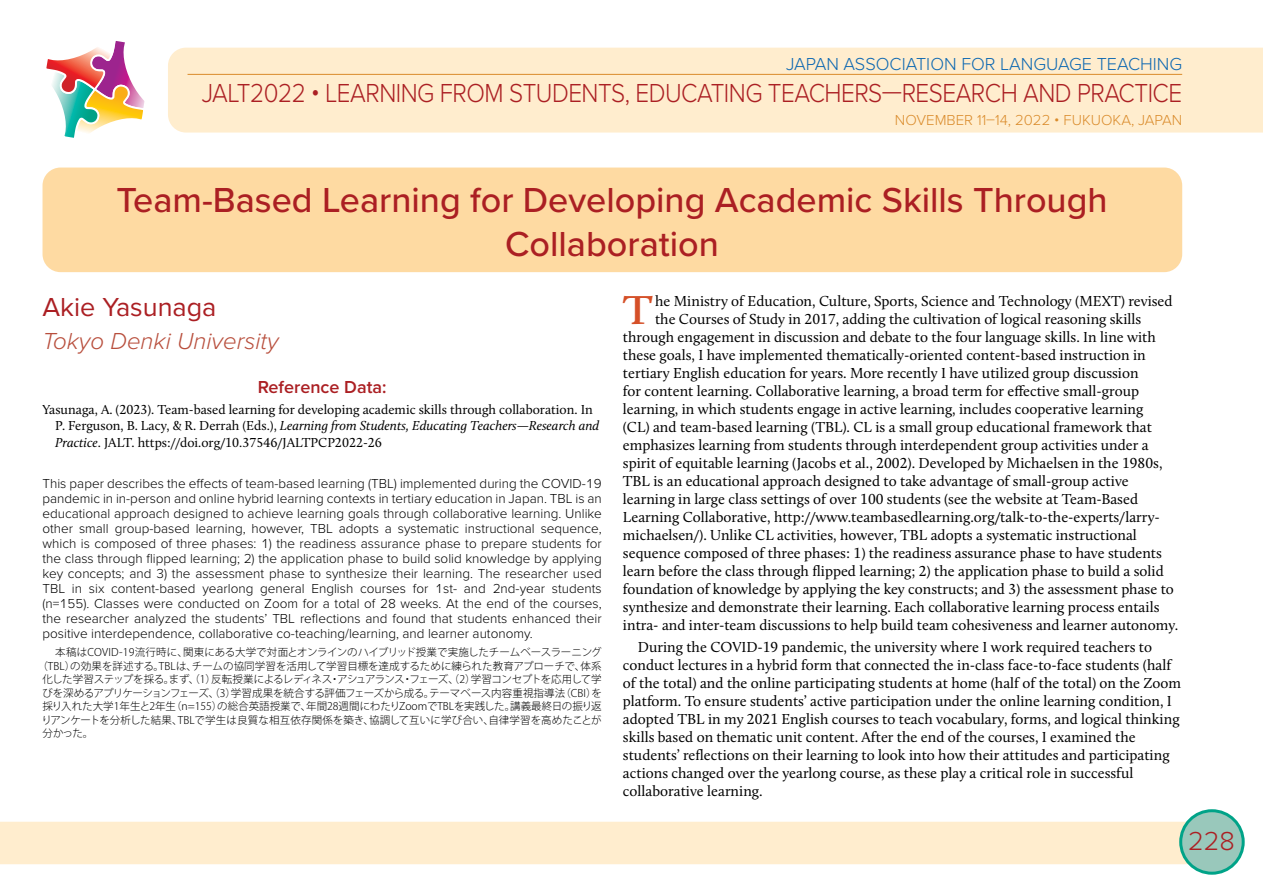
<style>
.page{position:relative;width:1263px;height:893px;background:#fff}
.page>*{position:absolute;margin:0;border:0;box-sizing:border-box;transform-origin:0 0}
.t1{font:600 41.85px "Calluna";color:#d55028;scale:1.1 1}
.t2{font:500 36px/43.2px "Proxima Nova";color:#ab1f23;text-align:center}
.t3{font:300 27px "Proxima Nova";letter-spacing:-.02em;color:#ab1f23;scale:.9 1}
.t4{font:27px "Proxima Nova";color:#ab1f23}
.t5{font:300 27px "Proxima Nova";letter-spacing:-.02em;color:#ab1f23}
.t6{font:italic 300 24px "Proxima Nova";color:#b84e3c}
.t7{font:300 18px "Proxima Nova";color:#0b67b2}
.t8{font:600 18px "Proxima Nova";color:#ab1f23}
.t9{font:15px/18px "Calluna";color:#000}
.t10{font:300 15px "Proxima Nova";color:#da8b2b}
.t11{font:300 13.5px/15px "Proxima Nova";color:#000;text-align:justify}
.t12{font:13.5px/16.5px "Calluna";color:#000}
.t13{font:300 10.5px "Koz Go Pr 6 N";letter-spacing:-.005em;color:#000}
.t14{font:300 10.5px "Koz Go Pr 6 N";letter-spacing:-.05em;color:#000}
.t15{font:300 10.5px "Koz Go Pr 6 N";letter-spacing:.015em;color:#000}
.s1{font-style:italic}
</style>
<div class="page">
<div style="left:168px;top:48px;width:1095px;height:85px;background:#ffedce"></div>
<div style="left:0;top:822px;width:1190px;height:42px;background:#ffedce"></div>
<hr style="left:188px;top:74px;width:994px;height:1px;background:#da8b2b">
<div style="left:1181px;top:811px;width:62px;height:62px;background:#99c8bb;border-radius:50%"></div>
<div style="left:1179px;top:809px;width:66px;height:66px;border:3px solid #00a388;border-radius:50%"></div>
<svg style="left:46px;top:41px;width:99px;height:97px"></svg>
<div style="left:43px;top:168px;width:1139px;height:104px;background:#fedaa2;border-radius:18px"></div>
<p class="t7" style="left:786px;top:51px;width:397px">JAPAN ASSOCIATION FOR LANGUAGE TEACHING</p>
<h3 class="t3" style="left:202px;top:73px;width:1091px">JALT2022 • LEARNING FROM STUDENTS, EDUCATING TEACHERS—RESEARCH AND PRACTICE</h3>
<p class="t10" style="left:895px;top:108px;width:289px">NOVEMBER 11–14, 2022 • FUKUOKA, JAPAN</p>
<h2 class="t2" style="left:117px;top:178px;width:993px">Team-Based Learning for Developing Academic Skills Through<br>Collaboration</h2>
<h3 class="t4" style="left:43px;top:286px;width:176px">Akie Yasunaga</h3>
<h3 class="t6" style="left:43px;top:323px;width:238px">Tokyo Denki University</h3>
<p class="t8" style="left:258px;top:374px;width:130px">Reference Data:</p>
<p class="t12" style="left:55px;top:401px;width:546px;text-indent:-13px">Yasunaga, A. (2023). Team-based learning for developing academic skills through collaboration. In<br>P. Ferguson, B. Lacy, &amp; R. Derrah (Eds.), <span class="s1">Learning from Students, Educating Teachers—Research and<br>Practice</span>. JALT. https://doi.org/10.37546/JALTPCP2022-26</p>
<p class="t11" style="left:43px;top:476px;width:561px">This paper describes the effects of team-based learning (TBL) implemented during the COVID-19 pandemic in in-person and online hybrid learning contexts in tertiary education in Japan. TBL is an educational approach designed to achieve learning goals through collaborative learning. Unlike other small group-based learning, however, TBL adopts a systematic instructional sequence, which is composed of three phases: 1) the readiness assurance phase to prepare students for the class through flipped learning; 2) the application phase to build solid knowledge by applying key concepts; and 3) the assessment phase to synthesize their learning. The researcher used TBL in six content-based yearlong general English courses for 1st- and 2nd-year students (n=155). Classes were conducted on Zoom for a total of 28 weeks. At the end of the courses, the researcher analyzed the students’ TBL reflections and found that students enhanced their positive interdependence, collaborative co-teaching/learning, and learner autonomy.</p>
<p class="t13" style="left:55px;top:646px;width:548px">本稿はCOVID-19流行時に、関東にある大学で対面とオンラインのハイブリッド授業で実施したチームベースラーニング</p>
<p class="t13" style="left:37px;top:660px;width:566px">（TBL）の効果を詳述する。TBLは、チームの協同学習を活用して学習目標を達成するために練られた教育アプローチで、体系</p>
<p class="t14" style="left:43px;top:673px;width:561px">化した学習ステップを採る。まず、（1）反転授業によるレディネス・アシュアランス・フェーズ、（2）学習コンセプトを応用して学</p>
<p class="t13" style="left:43px;top:687px;width:561px">びを深めるアプリケーションフェーズ、（3）学習成果を統合する評価フェーズから成る。テーマベース内容重視指導法（CBI）を</p>
<p class="t13" style="left:43px;top:700px;width:561px">採り入れた大学1年生と2年生（n=155）の総合英語授業で、年間28週間にわたりZoomでTBLを実践した。講義最終日の振り返</p>
<p class="t15" style="left:41px;top:714px;width:562px">りアンケートを分析した結果、TBLで学生は良質な相互依存関係を築き、協調して互いに学び合い、自律学習を高めたことが</p>
<p class="t13" style="left:43px;top:727px;width:52px">分かった。</p>
<h1 class="t1" style="left:623px;top:284px;width:29px">T</h1>
<p class="t9" style="left:655px;top:291px;width:519px">he Ministry of Education, Culture, Sports, Science and Technology (MEXT) revised</p>
<p class="t9" style="left:655px;top:309px;width:488px">the Courses of Study in 2017, adding the cultivation of logical reasoning skills</p>
<p class="t9" style="left:623px;top:327px;width:534px">through engagement in discussion and debate to the four language skills. In line with</p>
<p class="t9" style="left:623px;top:345px;width:524px">these goals, I have implemented thematically-oriented content-based instruction in</p>
<p class="t9" style="left:623px;top:363px;width:517px">tertiary English education for years. More recently I have utilized group discussion</p>
<p class="t9" style="left:623px;top:381px;width:518px">for content learning. Collaborative learning, a broad term for effective small-group</p>
<p class="t9" style="left:623px;top:399px;width:522px">learning, in which students engage in active learning, includes cooperative learning</p>
<p class="t9" style="left:623px;top:417px;width:530px">(CL) and team-based learning (TBL). CL is a small group educational framework that</p>
<p class="t9" style="left:623px;top:435px;width:527px">emphasizes learning from students through interdependent group activities under a</p>
<p class="t9" style="left:623px;top:453px;width:541px">spirit of equitable learning (Jacobs et al., 2002). Developed by Michaelsen in the 1980s,</p>
<p class="t9" style="left:623px;top:471px;width:507px">TBL is an educational approach designed to take advantage of small-group active</p>
<p class="t9" style="left:623px;top:489px;width:517px">learning in large class settings of over 100 students (see the website at Team-Based</p>
<p class="t9" style="left:623px;top:507px;width:539px">Learning Collaborative, http://www.teambasedlearning.org/talk-to-the-experts/larry-</p>
<p class="t9" style="left:623px;top:525px;width:515px">michaelsen/). Unlike CL activities, however, TBL adopts a systematic instructional</p>
<p class="t9" style="left:623px;top:543px;width:540px">sequence composed of three phases: 1) the readiness assurance phase to have students</p>
<p class="t9" style="left:623px;top:561px;width:542px">learn before the class through flipped learning; 2) the application phase to build a solid</p>
<p class="t9" style="left:623px;top:579px;width:552px">foundation of knowledge by applying the key constructs; and 3) the assessment phase to</p>
<p class="t9" style="left:623px;top:597px;width:538px">synthesize and demonstrate their learning. Each collaborative learning process entails</p>
<p class="t9" style="left:623px;top:615px;width:557px">intra- and inter-team discussions to help build team cohesiveness and learner autonomy.</p>
<p class="t9" style="left:623px;top:638px;width:560px;text-indent:15px">During the COVID-19 pandemic, the university where I work required teachers to conduct lectures in a hybrid form that connected the in-class face-to-face students (half of the total) and the online participating students at home (half of the total) on the Zoom platform. To ensure students’ active participation under the online learning condition, I adopted TBL in my 2021 English courses to teach vocabulary, forms, and logical thinking skills based on thematic unit content. After the end of the courses, I examined the students’ reflections on their learning to look into how their attitudes and participating actions changed over the yearlong course, as these play a critical role in successful collaborative learning.</p>
<h3 class="t5" style="left:1188px;top:820px;width:48px">228</h3>
</div>
